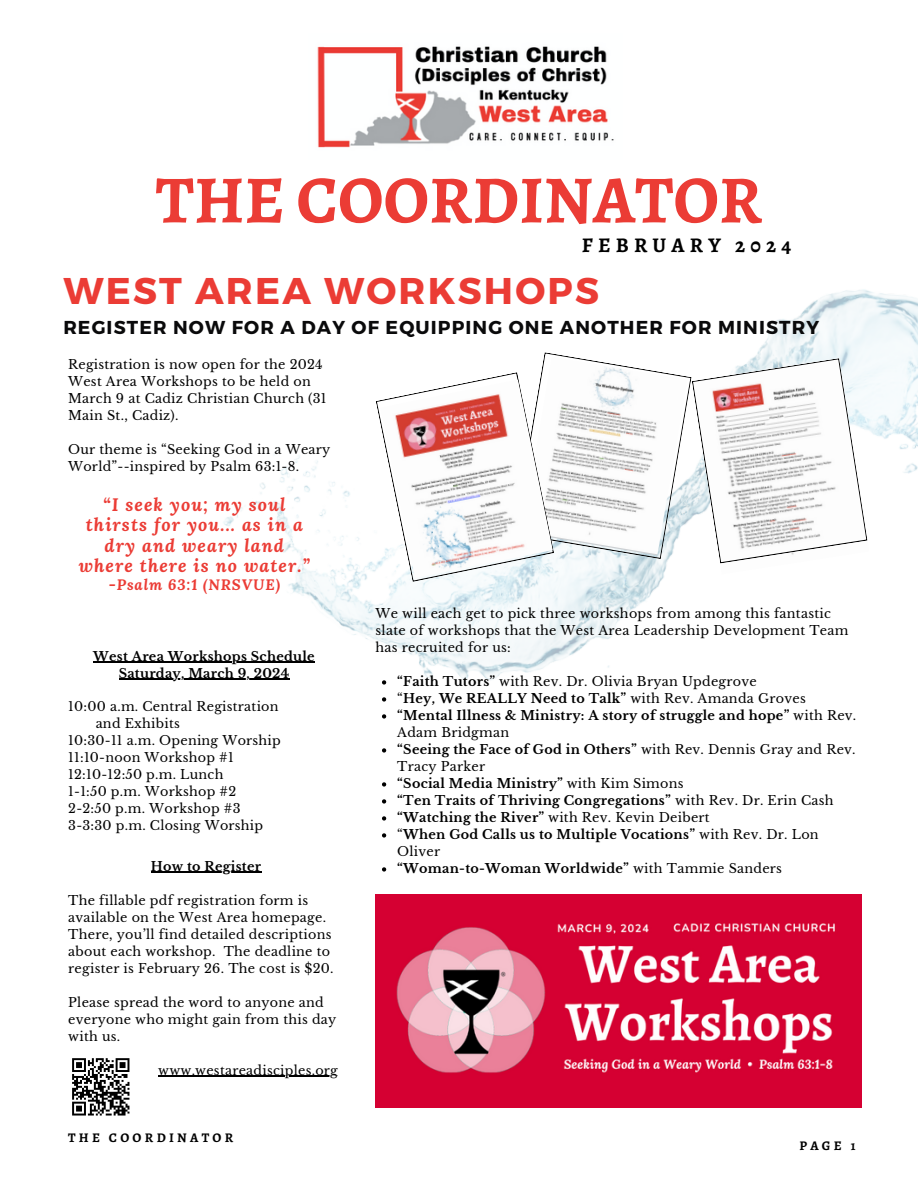
<style>
.page{position:relative;width:918px;height:1188px;background:#fff}
.page>*{position:absolute;margin:0;border:0;box-sizing:border-box;transform-origin:0 0}
.t1{font:700 67.5px "Alegreya";color:#eb3c35}
.t2{font:700 37.2px "Montserrat";letter-spacing:.06em;color:#eb3c35}
.t3{font:700 20.85px "Alegreya";letter-spacing:.25em;color:#000}
.t4{font:700 18.75px "Montserrat";letter-spacing:.06em;color:#0a0a0b}
.t5{font:italic 700 18px/20.2px "Lora";letter-spacing:.06em;color:#eb3c35;text-align:center}
.t6{font:italic 700 15px "Lora";letter-spacing:.06em;color:#eb3c35}
.t7{font:700 13.2px "Alegreya";letter-spacing:.25em;color:#000}
.t8{font:12.75px/17px "Libre Baskerville";letter-spacing:.02em;color:#000}
.t9{font:700 12.75px/17px "Libre Baskerville";letter-spacing:.02em;color:#000}
.s1{font-weight:700}
.s2{font-weight:400}
</style>
<div class="page">
<img style="left:317px;top:46px;width:297px;height:102px">
<img style="left:376px;top:894px;width:486px;height:214px">
<img style="left:199px;top:289px;width:719px;height:462px">
<svg style="left:376px;top:352px;width:491px;height:230px"></svg>
<img style="left:380px;top:380px;width:173px;height:198px">
<hr style="left:151px;top:872px;width:110px;height:1px;background:#000">
<hr style="left:158px;top:1076px;width:180px;height:1px;background:#000">
<hr style="left:93px;top:662px;width:222px;height:1px;background:#000">
<hr style="left:119px;top:679px;width:171px;height:1px;background:#000">
<svg style="left:382px;top:680px;width:4px;height:5px"></svg>
<svg style="left:382px;top:697px;width:4px;height:5px"></svg>
<svg style="left:382px;top:714px;width:4px;height:5px"></svg>
<svg style="left:382px;top:748px;width:4px;height:5px"></svg>
<svg style="left:382px;top:782px;width:4px;height:5px"></svg>
<svg style="left:382px;top:799px;width:4px;height:5px"></svg>
<svg style="left:382px;top:816px;width:4px;height:5px"></svg>
<svg style="left:382px;top:833px;width:4px;height:5px"></svg>
<svg style="left:382px;top:867px;width:4px;height:5px"></svg>
<svg style="left:72px;top:1058px;width:58px;height:58px"></svg>
<p class="t1" style="left:156px;top:154px;width:608px">THE COORDINATOR</p>
<h2 class="t3" style="left:582px;top:230px;width:211px">FEBRUARY 2024</h2>
<p class="t2" style="left:63px;top:266px;width:537px">WEST AREA WORKSHOPS</p>
<h6 class="t4" style="left:63px;top:316px;width:757px">REGISTER NOW FOR A DAY OF EQUIPPING ONE ANOTHER FOR MINISTRY</h6>
<h4 class="t8" style="left:68px;top:356px;width:260px">Registration is now open for the 2024<br>West Area Workshops to be held on<br>March 9 at Cadiz Christian Church (31<br>Main St., Cadiz).</h4>
<p class="t8" style="left:68px;top:441px;width:264px">Our theme is “Seeking God in a Weary<br>World”--inspired by Psalm 63:1-8.</p>
<p class="t5" style="left:79px;top:494px;width:232px">“I seek you; my soul thirsts for you... as in a dry and weary land where there is no water.”</p>
<p class="t6" style="left:109px;top:574px;width:173px">-Psalm 63:1 (NRSVUE)</p>
<p class="t9" style="left:93px;top:648px;width:223px">West Area Workshops Schedule</p>
<p class="t9" style="left:119px;top:665px;width:172px">Saturday, March 9, 2024</p>
<p class="t8" style="left:68px;top:698px;width:212px">10:00 a.m. Central Registration</p>
<p class="t8" style="left:96px;top:715px;width:86px">and Exhibits</p>
<p class="t8" style="left:68px;top:732px;width:214px">10:30-11 a.m. Opening Worship</p>
<p class="t8" style="left:68px;top:749px;width:167px">11:10-noon Workshop #1</p>
<p class="t8" style="left:68px;top:766px;width:157px">12:10-12:50 p.m. Lunch</p>
<p class="t8" style="left:68px;top:783px;width:169px">1-1:50 p.m. Workshop #2</p>
<p class="t8" style="left:68px;top:800px;width:174px">2-2:50 p.m. Workshop #3</p>
<p class="t8" style="left:68px;top:817px;width:196px">3-3:30 p.m. Closing Worship</p>
<h5 class="t9" style="left:151px;top:858px;width:112px">How to Register</h5>
<h5 class="t8" style="left:68px;top:892px;width:241px">The fillable pdf registration form is</h5>
<p class="t8" style="left:68px;top:909px;width:267px">available on the West Area homepage.<br>There, you’ll find detailed descriptions about each workshop. The deadline to register is February 26. The cost is $20.</p>
<p class="t8" style="left:68px;top:994px;width:257px">Please spread the word to anyone and</p>
<p class="t8" style="left:68px;top:1011px;width:270px">everyone who might gain from this day with us.</p>
<p class="t8" style="left:158px;top:1062px;width:181px">www.westareadisciples.org</p>
<p class="t7" style="left:68px;top:1129px;width:167px">THE COORDINATOR</p>
<p class="t8" style="left:376px;top:605px;width:474px">We will each get to pick three workshops from among this fantastic slate of workshops that the West Area Leadership Development Team has recruited for us:</p>
<p class="t8" style="left:397px;top:673px;width:361px"><span class="s1">“Faith Tutors”</span> with Rev. Dr. Olivia Bryan Updegrove</p>
<p class="t9" style="left:397px;top:690px;width:410px"><span class="s2">“</span>Hey, We REALLY Need to Talk” <span class="s2">with Rev. Amanda Groves</span></p>
<p class="t9" style="left:397px;top:707px;width:461px">“Mental Illness &amp; Ministry: A story of struggle and hope” <span class="s2">with Rev.<br>Adam Bridgman</span></p>
<p class="t8" style="left:397px;top:741px;width:460px"><span class="s1">“Seeing the Face of God in Others”</span> with Rev. Dennis Gray and Rev.<br>Tracy Parker</p>
<p class="t9" style="left:397px;top:775px;width:288px">“Social Media Ministry” <span class="s2">with Kim Simons</span></p>
<p class="t9" style="left:397px;top:792px;width:438px">“Ten Traits of Thriving Congregations” <span class="s2">with Rev. Dr. Erin Cash</span></p>
<p class="t8" style="left:397px;top:809px;width:314px"><span class="s1">“Watching the River”</span> with Rev. Kevin Deibert</p>
<p class="t9" style="left:397px;top:826px;width:423px"><span class="s2">“</span>When God Calls us to Multiple Vocations” <span class="s2">with Rev. Dr. Lon<br>Oliver</span></p>
<p class="t9" style="left:397px;top:860px;width:386px">“Woman-to-Woman Worldwide” <span class="s2">with Tammie Sanders</span></p>
<p class="t7" style="left:799px;top:1137px;width:58px">PAGE 1</p>
</div>
